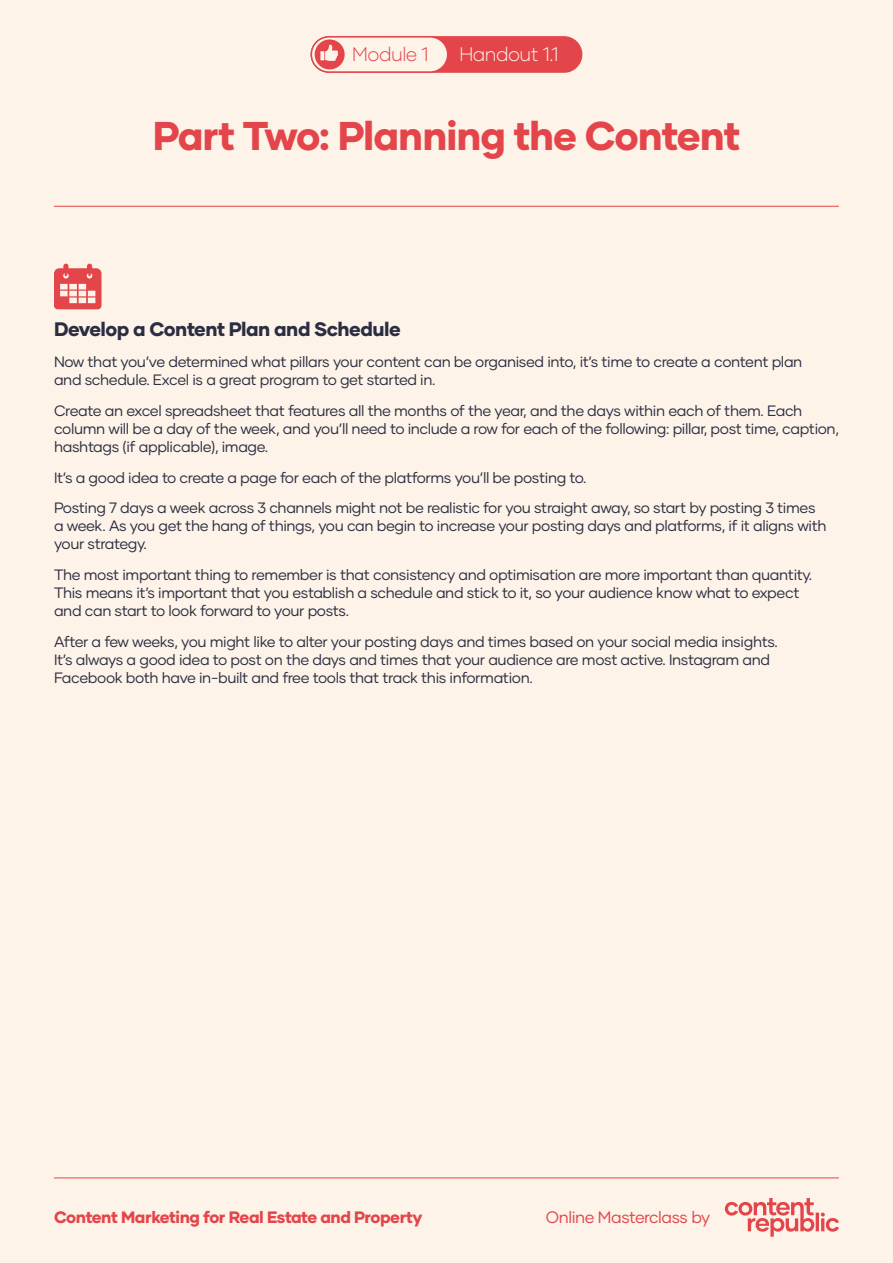
<style>
.page{position:relative;width:893px;height:1263px;background:#fdf3e8}
.page>*{position:absolute;margin:0;border:0;box-sizing:border-box;transform-origin:0 0}
.t1{font:800 40.05px "Gilmer";letter-spacing:-.025em;color:#e3454a}
.t2{font:800 19.5px "Gilmer";letter-spacing:-.025em;color:#2b2e42}
.t3{font:300 19.5px "Gilmer";letter-spacing:-.025em;color:#fdf3e8}
.t4{font:300 19.5px "Gilmer";letter-spacing:-.025em;color:#e3454a}
.t5{font:800 16.5px "Gilmer";letter-spacing:-.025em;color:#e3454a}
.t6{font:16.5px "Gilmer";letter-spacing:-.025em;color:#e3454a}
.t7{font:15px/18px "Gilmer";letter-spacing:-.025em;color:#2b2e42}
</style>
<div class="page">
<svg style="left:725px;top:1198px;width:114px;height:39px"></svg>
<hr style="left:54px;top:206px;width:785px;height:1px;background:#e3454a">
<hr style="left:54px;top:1177px;width:785px;height:1px;background:#e3454a">
<div style="left:311px;top:37px;width:271px;height:35px;background:#e3454a;border-radius:18px"></div>
<div style="left:311px;top:36px;width:271px;height:37px;border:1px solid #e3454a;border-radius:18px"></div>
<div style="left:311px;top:37px;width:137px;height:35px;background:#fdf3e8;border-radius:18px"></div>
<div style="left:311px;top:36px;width:137px;height:37px;border:1px solid #e3454a;border-radius:18px"></div>
<div style="left:315px;top:39px;width:30px;height:30px;background:#e3454a;border-radius:50%"></div>
<svg style="left:320px;top:45px;width:18px;height:16px"></svg>
<svg style="left:54px;top:264px;width:47px;height:45px"></svg>
<h2 class="t4" style="left:352px;top:42px;width:78px">Module 1</h2>
<h2 class="t3" style="left:459px;top:42px;width:101px">Handout 1.1</h2>
<h1 class="t1" style="left:153px;top:111px;width:589px">Part Two: Planning the Content</h1>
<h2 class="t2" style="left:54px;top:317px;width:348px">Develop a Content Plan and Schedule</h2>
<p class="t7" style="left:54px;top:353px;width:750px">Now that you’ve determined what pillars your content can be organised into, it’s time to create a content plan and schedule. Excel is a great program to get started in.</p>
<p class="t7" style="left:54px;top:401px;width:786px">Create an excel spreadsheet that features all the months of the year, and the days within each of them. Each column will be a day of the week, and you’ll need to include a row for each of the following: pillar, post time, caption, hashtags (if applicable), image.</p>
<p class="t7" style="left:54px;top:462px;width:763px;line-height:30.8px">It’s a good idea to create a page for each of the platforms you’ll be posting to.<br>Posting 7 days a week across 3 channels might not be realistic for you straight away, so start by posting 3 times</p>
<p class="t7" style="left:54px;top:517px;width:774px">a week. As you get the hang of things, you can begin to increase your posting days and platforms, if it aligns with your strategy.</p>
<p class="t7" style="left:54px;top:566px;width:760px">The most important thing to remember is that consistency and optimisation are more important than quantity.<br>This means it’s important that you establish a schedule and stick to it, so your audience know what to expect and can start to look forward to your posts.</p>
<p class="t7" style="left:54px;top:632px;width:725px">After a few weeks, you might like to alter your posting days and times based on your social media insights.<br>It’s always a good idea to post on the days and times that your audience are most active. Instagram and<br>Facebook both have in-built and free tools that track this information.</p>
<p class="t5" style="left:54px;top:1207px;width:370px">Content Marketing for Real Estate and Property</p>
<p class="t6" style="left:546px;top:1207px;width:166px">Online Masterclass by</p>
</div>
